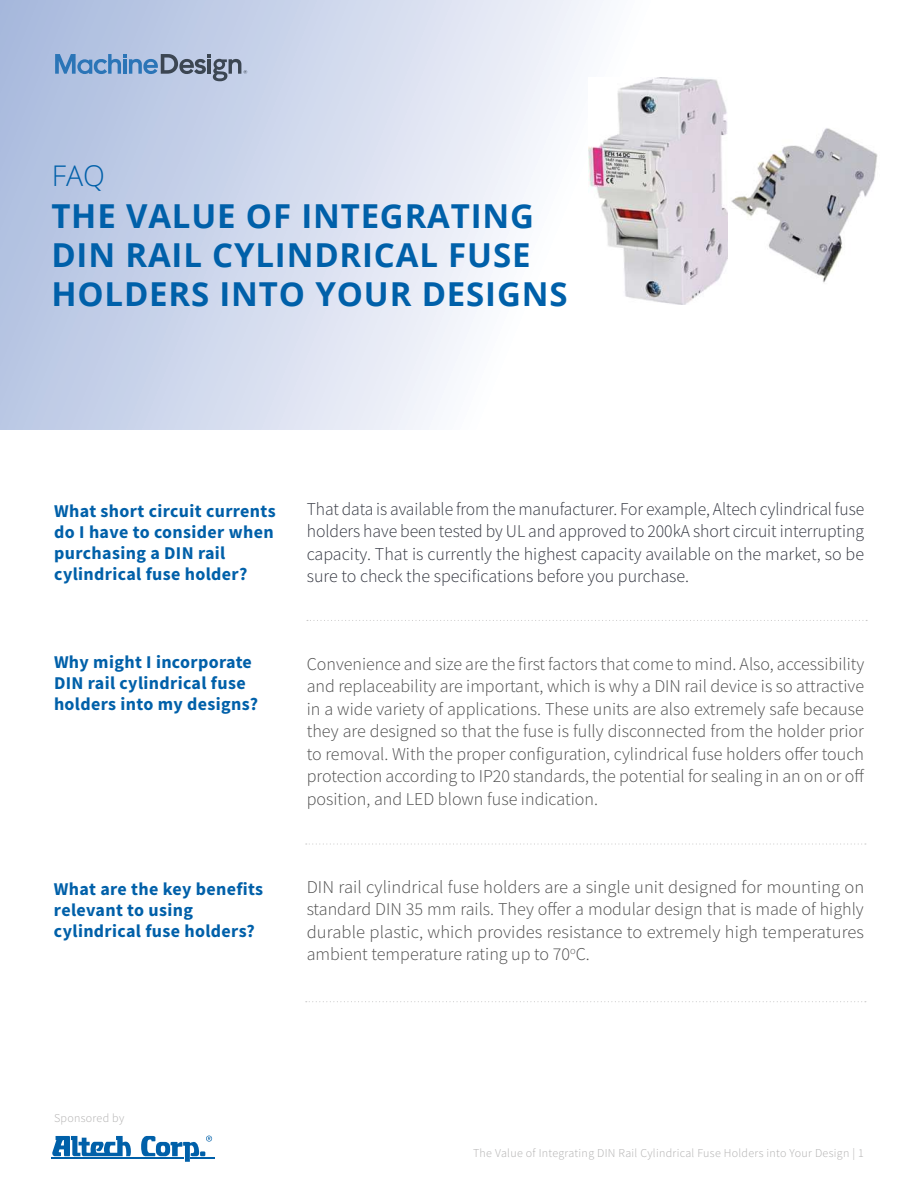
<style>
.page{position:relative;width:918px;height:1188px;background:#fff}
.page>*{position:absolute;margin:0;border:0;box-sizing:border-box;transform-origin:0 0}
.t1{font:700 33px/39px "Open Sans";letter-spacing:.025em;color:#0060a9}
.t2{font:300 28.5px "Open Sans";color:#0060a9}
.t3{font:300 18px/22.5px "Source Sans Pro";color:#4d4d4d;text-align:justify}
.t4{font:300 18px/22.5px "Source Sans Pro";color:#343741;text-align:justify}
.t5{font:700 18px/21px "Source Sans Pro";letter-spacing:.02em;color:#0060a9}
.t6{font:300 12px "Source Sans Pro";letter-spacing:.025em;color:#b0afaf}
</style>
<div class="page">
<svg style="left:52px;top:1136px;width:79px;height:20px"></svg>
<hr style="left:52px;top:1158px;width:132px;height:1px;background:#0060a9">
<svg style="left:141px;top:1136px;width:74px;height:26px"></svg>
<svg style="left:0;top:0;width:686px;height:430px"></svg>
<svg style="left:55px;top:54px;width:192px;height:27px;background:#8ca4c4"></svg>
<svg style="left:307px;top:620px;width:560px;height:1px"></svg>
<svg style="left:306px;top:843px;width:560px;height:2px"></svg>
<svg style="left:306px;top:1001px;width:560px;height:1px"></svg>
<img style="left:731px;top:128px;width:147px;height:155px">
<img style="left:589px;top:78px;width:139px;height:226px">
<h2 class="t2" style="left:52px;top:156px;width:55px">FAQ</h2>
<h1 class="t1" style="left:51px;top:195px;width:518px">THE VALUE OF INTEGRATING<br>DIN RAIL CYLINDRICAL FUSE<br>HOLDERS INTO YOUR DESIGNS</h1>
<p class="t5" style="left:54px;top:500px;width:223px">What short circuit currents do I have to consider when purchasing a DIN rail cylindrical fuse holder?</p>
<p class="t5" style="left:54px;top:651px;width:206px">Why might I incorporate<br>DIN rail cylindrical fuse holders into my designs?</p>
<p class="t5" style="left:54px;top:878px;width:211px">What are the key benefits relevant to using cylindrical fuse holders?</p>
<p class="t4" style="left:307px;top:497px;width:559px">That data is available from the manufacturer. For example, Altech cylindrical fuse holders have been tested by UL and approved to 200kA short circuit interrupting capacity. That is currently the highest capacity available on the market, so be sure to check the specifications before you purchase.</p>
<p class="t3" style="left:307px;top:653px;width:559px">Convenience and size are the first factors that come to mind. Also, accessibility and replaceability are important, which is why a DIN rail device is so attractive in a wide variety of applications. These units are also extremely safe because they are designed so that the fuse is fully disconnected from the holder prior to removal. With the proper configuration, cylindrical fuse holders offer touch protection according to IP20 standards, the potential for sealing in an on or off position, and LED blown fuse indication.</p>
<p class="t3" style="left:307px;top:875px;width:559px">DIN rail cylindrical fuse holders are a single unit designed for mounting on standard DIN 35 mm rails. They offer a modular design that is made of highly durable plastic, which provides resistance to extremely high temperatures ambient temperature rating up to 70<sup>o</sup>C.</p>
<p class="t6" style="left:54px;top:1111px;width:72px">Sponsored by</p>
<p class="t6" style="left:473px;top:1145px;width:392px">The Value of Integrating DIN Rail Cylindrical Fuse Holders into Your Design | 1</p>
</div>
